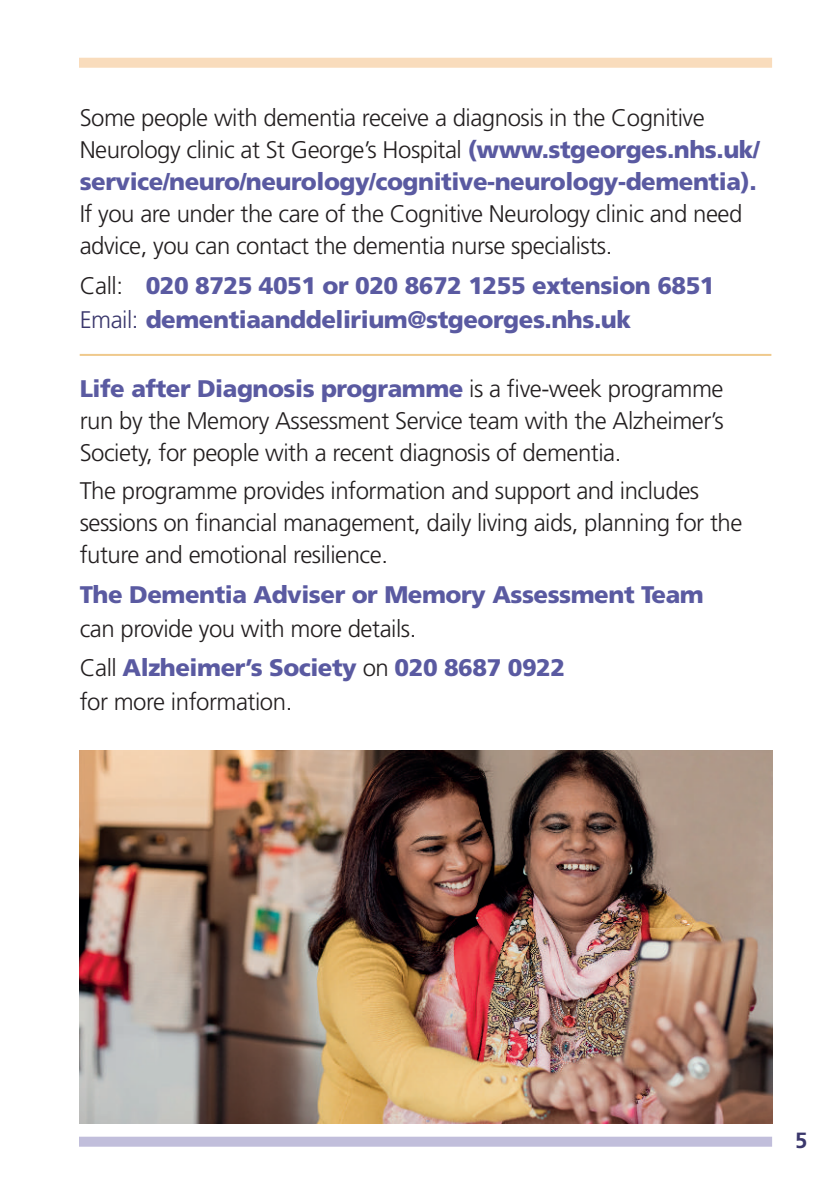
<style>
.page{position:relative;width:840px;height:1193px;background:#fff}
.page>*{position:absolute;margin:0;border:0;box-sizing:border-box;transform-origin:0 0}
.t1{font:300 24px/32px "Frutiger LT";letter-spacing:-.02em;color:#231f20}
.t2{font:900 24px/34px "Frutiger LT";letter-spacing:-.02em;color:#5a5aa1}
.t3{font:700 22px "Frutiger LT";color:#3a376c}
.s1{font-weight:900;color:#5a5aa1}
.s2{font-weight:300;color:#231f20}
.s3{font-weight:300;color:#3a376c}
</style>
<div class="page">
<div style="left:79px;top:58px;width:693px;height:10px;background:#f9dcbc"></div>
<div style="left:79px;top:1136px;width:693px;height:10px;background:#c1bedb"></div>
<hr style="left:80px;top:354px;width:691px;height:2px;background:#efc98c">
<img style="left:80px;top:751px;width:693px;height:372px">
<p class="t1" style="left:80px;top:102px;width:681px">Some people with dementia receive a diagnosis in the Cognitive<br>Neurology clinic at St George’s Hospital <span class="s1">(www.stgeorges.nhs.uk/ service/neuro/neurology/cognitive-neurology-dementia).</span></p>
<p class="t1" style="left:80px;top:198px;width:664px">If you are under the care of the Cognitive Neurology clinic and need advice, you can contact the dementia nurse specialists.</p>
<p class="t2" style="left:80px;top:268px;width:636px"><span class="s2">Call:</span> 020 8725 4051 or 020 8672 1255 extension 6851<br><span class="s3">Email:</span> dementiaanddelirium@stgeorges.nhs.uk</p>
<p class="t1" style="left:80px;top:373px;width:646px;text-align:justify"><span class="s1">Life after Diagnosis programme</span> is a five-week programme run by the Memory Assessment Service team with the Alzheimer’s Society, for people with a recent diagnosis of dementia.</p>
<p class="t1" style="left:80px;top:475px;width:664px">The programme provides information and support and includes sessions on financial management, daily living aids, planning for the future and emotional resilience.</p>
<p class="t2" style="left:80px;top:577px;width:626px">The Dementia Adviser or Memory Assessment Team</p>
<p class="t1" style="left:80px;top:609px;width:487px;line-height:39.6px">can provide you with more details.<br>Call <span class="s1">Alzheimer’s Society</span> on <span class="s1">020 8687 0922</span></p>
<p class="t1" style="left:80px;top:686px;width:214px">for more information.</p>
<p class="t3" style="left:795px;top:1127px;width:14px">5</p>
</div>
